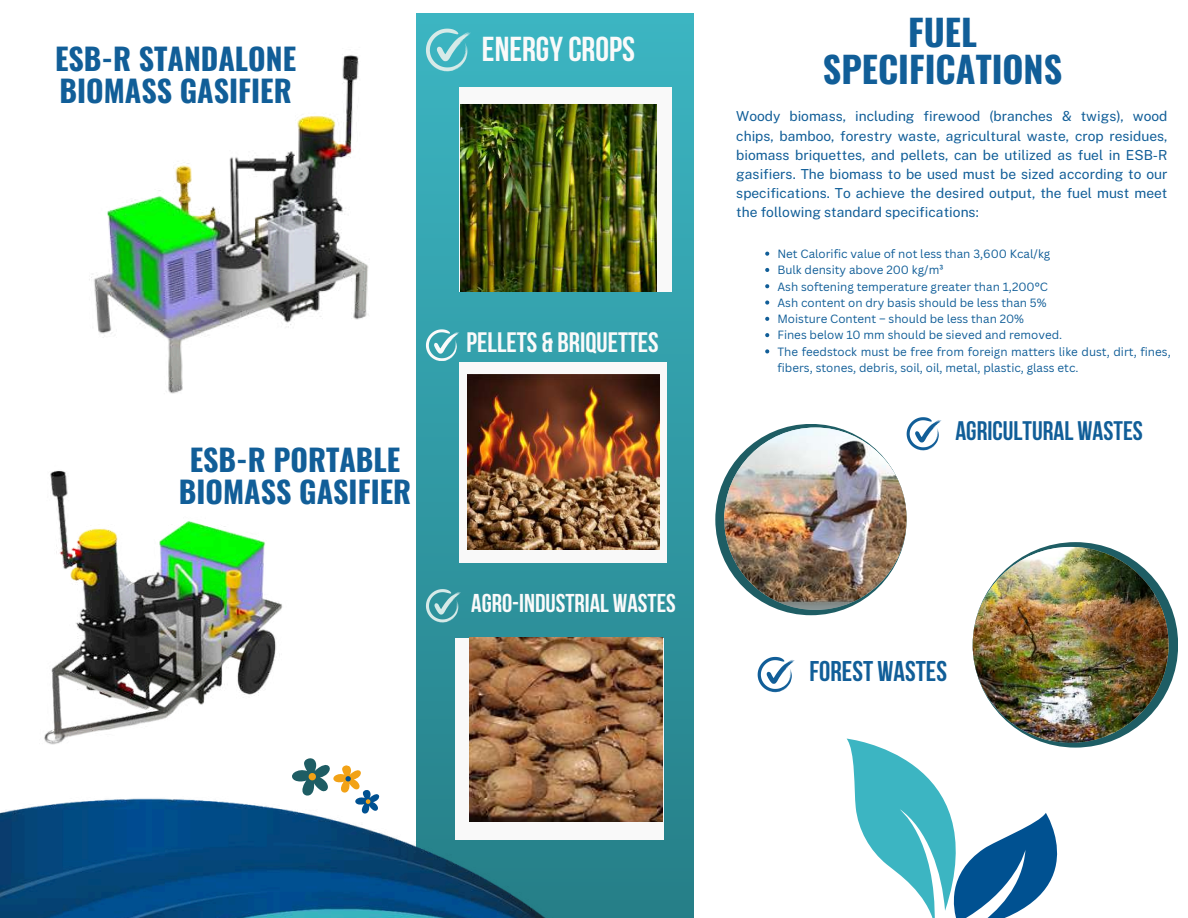
<style>
.page{position:relative;width:1188px;height:918px;background:#fff}
.page>*{position:absolute;margin:0;border:0;box-sizing:border-box;transform-origin:0 0}
.t1{font:700 36px/37.2px "Oswald";color:#115e98;text-align:center}
.t2{font:700 34.5px "Bebas Neue";color:#fafafa}
.t3{font:700 30px/31.5px "Oswald";color:#115e98}
.t4{font:700 28.5px "Bebas Neue";color:#115e98}
.t5{font:700 28.05px "Bebas Neue";color:#fafafa}
.t6{font:700 26.7px "Bebas Neue";color:#115e98}
.t7{font:700 25.65px "Bebas Neue";color:#fafafa}
.t8{font:13.8px/19px "Public Sans";color:#115e98;text-align:justify}
.t9{font:11.7px/16.4px "Canva Sans";color:#115e98}
</style>
<div class="page">
<div style="left:416px;top:13px;width:278px;height:905px;background:linear-gradient(to bottom,#3cb5c2,#267e87)"></div>
<img style="left:89px;top:55px;width:280px;height:339px">
<img style="left:50px;top:470px;width:233px;height:260px">
<svg style="left:847px;top:739px;width:211px;height:179px"></svg>
<img style="left:0;top:730px;width:612px;height:188px">
<svg style="left:765px;top:252px;width:4px;height:4px"></svg>
<svg style="left:765px;top:268px;width:4px;height:4px"></svg>
<svg style="left:765px;top:284px;width:4px;height:4px"></svg>
<svg style="left:765px;top:301px;width:4px;height:4px"></svg>
<svg style="left:765px;top:317px;width:4px;height:4px"></svg>
<svg style="left:765px;top:333px;width:4px;height:4px"></svg>
<svg style="left:765px;top:349px;width:4px;height:4px"></svg>
<svg style="left:715px;top:424px;width:192px;height:191px;background:#2c676e"></svg>
<img style="left:724px;top:428px;width:183px;height:182px;border-radius:50%">
<svg style="left:907px;top:417px;width:35px;height:33px"></svg>
<div style="left:973px;top:542px;width:205px;height:206px;background:#1e5d64;border-radius:50%"></div>
<img style="left:973px;top:547px;width:196px;height:196px;border-radius:50%">
<svg style="left:758px;top:657px;width:37px;height:35px"></svg>
<div style="left:455px;top:639px;width:209px;height:201px;background:#f9f9f9"></div>
<img style="left:470px;top:637px;width:192px;height:185px">
<div style="left:459px;top:362px;width:208px;height:200px;background:#f9f9f9"></div>
<img style="left:467px;top:375px;width:192px;height:175px">
<div style="left:459px;top:87px;width:213px;height:205px;background:#f9f9f9"></div>
<img style="left:460px;top:104px;width:196px;height:188px">
<svg style="left:426px;top:29px;width:45px;height:42px;background:#6cc4cc"></svg>
<svg style="left:426px;top:329px;width:34px;height:32px"></svg>
<svg style="left:426px;top:589px;width:35px;height:34px"></svg>
<h3 class="t3" style="left:55px;top:42px;width:242px">ESB-R STANDALONE<br>BIOMASS GASIFIER</h3>
<h2 class="t2" style="left:482px;top:35px;width:155px">ENERGYCROPS</h2>
<h3 class="t3" style="left:179px;top:443px;width:234px;text-align:center">ESB-R PORTABLE<br>BIOMASS GASIFIER</h3>
<h3 class="t5" style="left:467px;top:330px;width:194px">PELLETS &amp; BRIQUETTES</h3>
<h3 class="t7" style="left:471px;top:593px;width:206px">AGRO-INDUSTRIAL WASTES</h3>
<h1 class="t1" style="left:823px;top:12px;width:241px">FUEL<br>SPECIFICATIONS</h1>
<p class="t8" style="left:736px;top:107px;width:433px">Woody biomass, including firewood (branches &amp; twigs), wood chips, bamboo, forestry waste, agricultural waste, crop residues, biomass briquettes, and pellets, can be utilized as fuel in ESB-R gasifiers. The biomass to be used must be sized according to our specifications. To achieve the desired output, the fuel must meet the following standard specifications:</p>
<p class="t9" style="left:777px;top:245px;width:395px">Net Calorific value of not less than 3,600 Kcal/kg<br>Bulk density above 200 kg/m³<br>Ash softening temperature greater than 1,200°C<br>Ash content on dry basis should be less than 5%<br>Moisture Content – should be less than 20%<br>Fines below 10 mm should be sieved and removed.<br>The feedstock must be free from foreign matters like dust, dirt, fines, fibers, stones, debris, soil, oil, metal, plastic, glass etc.</p>
<h3 class="t6" style="left:955px;top:420px;width:189px">AGRICULTURAL WASTES</h3>
<h3 class="t4" style="left:809px;top:660px;width:139px">FOREST WASTES</h3>
</div>
